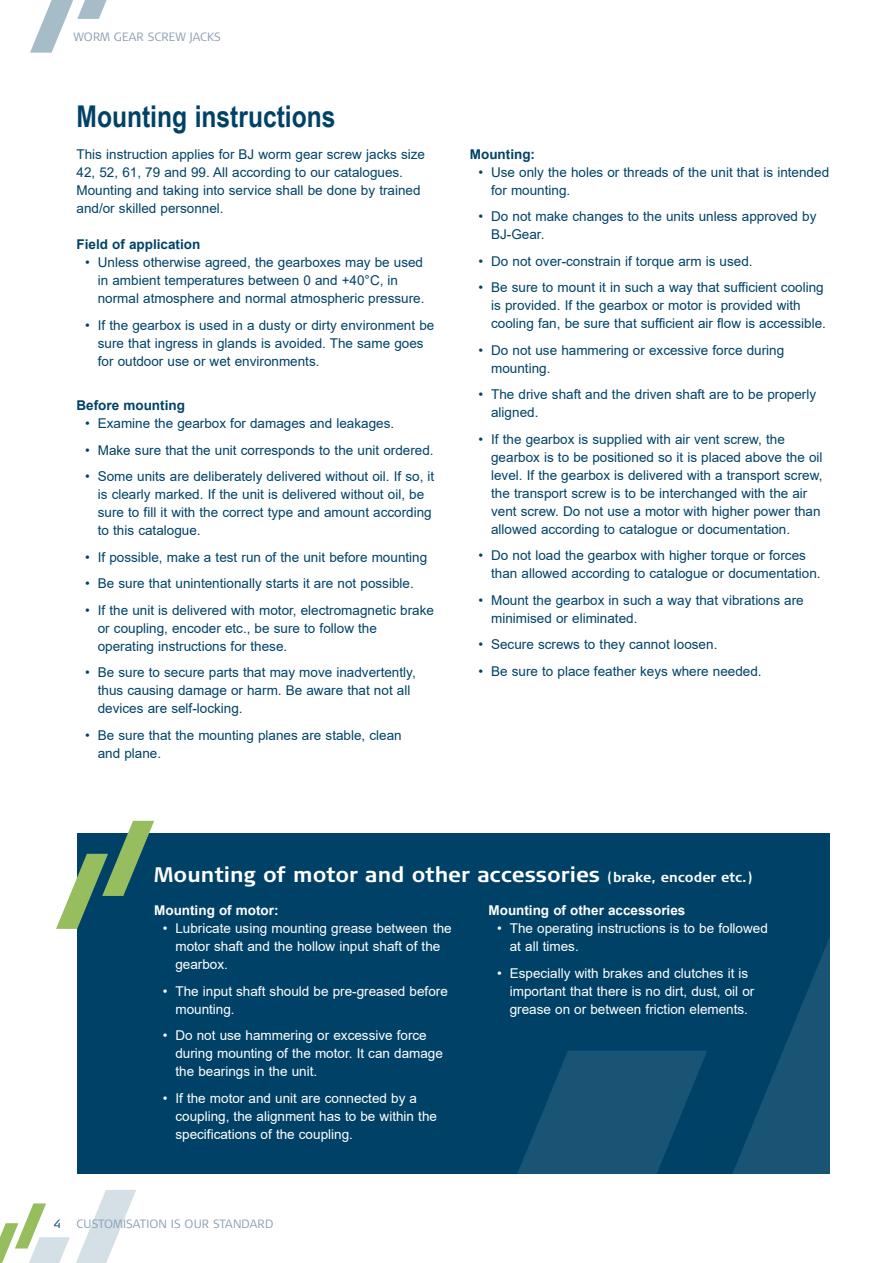
<style>
.page{position:relative;width:893px;height:1263px;background:#fff}
.page>*{position:absolute;margin:0;border:0;box-sizing:border-box;transform-origin:0 0}
.t1{font:700 30px "Arial Narrow";color:#004267}
.t2{font:700 21px "Signa OT";color:#fff}
.t3{font:13.5px/18px "Arial";color:#004267}
.t4{font:13.5px/18px "Arial";color:#fff}
.t5{font:700 13.5px "Arial";color:#fff}
.t6{font:700 13.5px "Arial";color:#004267}
.t7{font:300 12px "Signa OT";letter-spacing:.01em;color:#899db2}
.t8{font:300 12px "Signa OT";color:#004267}
.s1{font-size:13.5px}
</style>
<div class="page">
<svg style="left:0;top:1190px;width:136px;height:73px"></svg>
<svg style="left:30px;top:0;width:77px;height:53px"></svg>
<div style="left:78px;top:833px;width:752px;height:341px;background:#004267"></div>
<svg style="left:733px;top:937px;width:97px;height:237px;fill:#175374"></svg>
<svg style="left:517px;top:1051px;width:216px;height:123px"></svg>
<svg style="left:56px;top:821px;width:98px;height:108px"></svg>
<p class="t7" style="left:74px;top:29px;width:149px">WORM GEAR SCREW JACKS</p>
<h1 class="t1" style="left:77px;top:93px;width:260px">Mounting instructions</h1>
<p class="t3" style="left:77px;top:145px;width:350px">This instruction applies for BJ worm gear screw jacks size 42, 52, 61, 79 and 99. All according to our catalogues.<br>Mounting and taking into service shall be done by trained and/or skilled personnel.</p>
<p class="t6" style="left:77px;top:235px;width:125px">Field of application</p>
<p class="t3" style="left:98px;top:253px;width:328px;text-indent:-13px">• Unless otherwise agreed, the gearboxes may be used in ambient temperatures between 0 and +40°C, in normal atmosphere and normal atmospheric pressure.</p>
<p class="t3" style="left:98px;top:316px;width:338px;text-indent:-13px">• If the gearbox is used in a dusty or dirty environment be sure that ingress in glands is avoided. The same goes for outdoor use or wet environments.</p>
<p class="t6" style="left:77px;top:396px;width:110px">Before mounting</p>
<p class="t3" style="left:85px;top:414px;width:311px">• Examine the gearbox for damages and leakages.</p>
<p class="t3" style="left:85px;top:441px;width:350px">• Make sure that the unit corresponds to the unit ordered.</p>
<p class="t3" style="left:98px;top:467px;width:338px;text-indent:-13px">• Some units are deliberately delivered without oil. If so, it is clearly marked. If the unit is delivered without oil, be sure to fill it with the correct type and amount according to this catalogue.</p>
<p class="t3" style="left:85px;top:548px;width:344px">• If possible, make a test run of the unit before mounting</p>
<p class="t3" style="left:85px;top:574px;width:330px">• Be sure that unintentionally starts it are not possible.</p>
<p class="t3" style="left:98px;top:601px;width:338px;text-indent:-13px">• If the unit is delivered with motor, electromagnetic brake or coupling, encoder etc., be sure to follow the operating instructions for these.</p>
<p class="t3" style="left:98px;top:663px;width:319px;text-indent:-13px">• Be sure to secure parts that may move inadvertently, thus causing damage or harm. Be aware that not all devices are self-locking.</p>
<p class="t3" style="left:98px;top:726px;width:305px;text-indent:-13px">• Be sure that the mounting planes are stable, clean and plane.</p>
<p class="t6" style="left:470px;top:145px;width:67px">Mounting:</p>
<p class="t3" style="left:491px;top:163px;width:339px;text-indent:-13px">• Use only the holes or threads of the unit that is intended for mounting.</p>
<p class="t3" style="left:491px;top:208px;width:327px;text-indent:-13px">• Do not make changes to the units unless approved by<br>BJ-Gear.</p>
<p class="t3" style="left:478px;top:252px;width:276px">• Do not over-constrain if torque arm is used.</p>
<p class="t3" style="left:491px;top:279px;width:336px;text-indent:-13px">• Be sure to mount it in such a way that sufficient cooling is provided. If the gearbox or motor is provided with cooling fan, be sure that sufficient air flow is accessible.</p>
<p class="t3" style="left:491px;top:341px;width:295px;text-indent:-13px">• Do not use hammering or excessive force during mounting.</p>
<p class="t3" style="left:491px;top:386px;width:326px;text-indent:-13px">• The drive shaft and the driven shaft are to be properly aligned.</p>
<p class="t3" style="left:491px;top:430px;width:333px;text-indent:-13px">• If the gearbox is supplied with air vent screw, the gearbox is to be positioned so it is placed above the oil level. If the gearbox is delivered with a transport screw, the transport screw is to be interchanged with the air vent screw. Do not use a motor with higher power than allowed according to catalogue or documentation.</p>
<p class="t3" style="left:491px;top:547px;width:331px;text-indent:-13px">• Do not load the gearbox with higher torque or forces than allowed according to catalogue or documentation.</p>
<p class="t3" style="left:491px;top:591px;width:314px;text-indent:-13px">• Mount the gearbox in such a way that vibrations are minimised or eliminated.</p>
<p class="t3" style="left:478px;top:636px;width:241px">• Secure screws to they cannot loosen.</p>
<p class="t3" style="left:478px;top:662px;width:285px">• Be sure to place feather keys where needed.</p>
<h2 class="t2" style="left:154px;top:863px;width:600px">Mounting of motor and other accessories <span class="s1">(brake, encoder etc.)</span></h2>
<p class="t5" style="left:154px;top:901px;width:126px">Mounting of motor:</p>
<p class="t4" style="left:175px;top:919px;width:278px;text-indent:-13px">• Lubricate using mounting grease between the motor shaft and the hollow input shaft of the gearbox.</p>
<p class="t4" style="left:175px;top:982px;width:274px;text-indent:-13px">• The input shaft should be pre-greased before mounting.</p>
<p class="t4" style="left:175px;top:1026px;width:269px;text-indent:-13px">• Do not use hammering or excessive force during mounting of the motor. It can damage the bearings in the unit.</p>
<p class="t4" style="left:175px;top:1089px;width:263px;text-indent:-13px">• If the motor and unit are connected by a coupling, the alignment has to be within the specifications of the coupling.</p>
<p class="t8" style="left:54px;top:1216px;width:9px">4</p>
<p class="t7" style="left:77px;top:1216px;width:198px">CUSTOMISATION IS OUR STANDARD</p>
<p class="t5" style="left:488px;top:901px;width:198px">Mounting of other accessories</p>
<p class="t4" style="left:510px;top:919px;width:260px;text-indent:-13px">• The operating instructions is to be followed at all times.</p>
<p class="t4" style="left:510px;top:964px;width:246px;text-indent:-13px">• Especially with brakes and clutches it is important that there is no dirt, dust, oil or grease on or between friction elements.</p>
</div>
